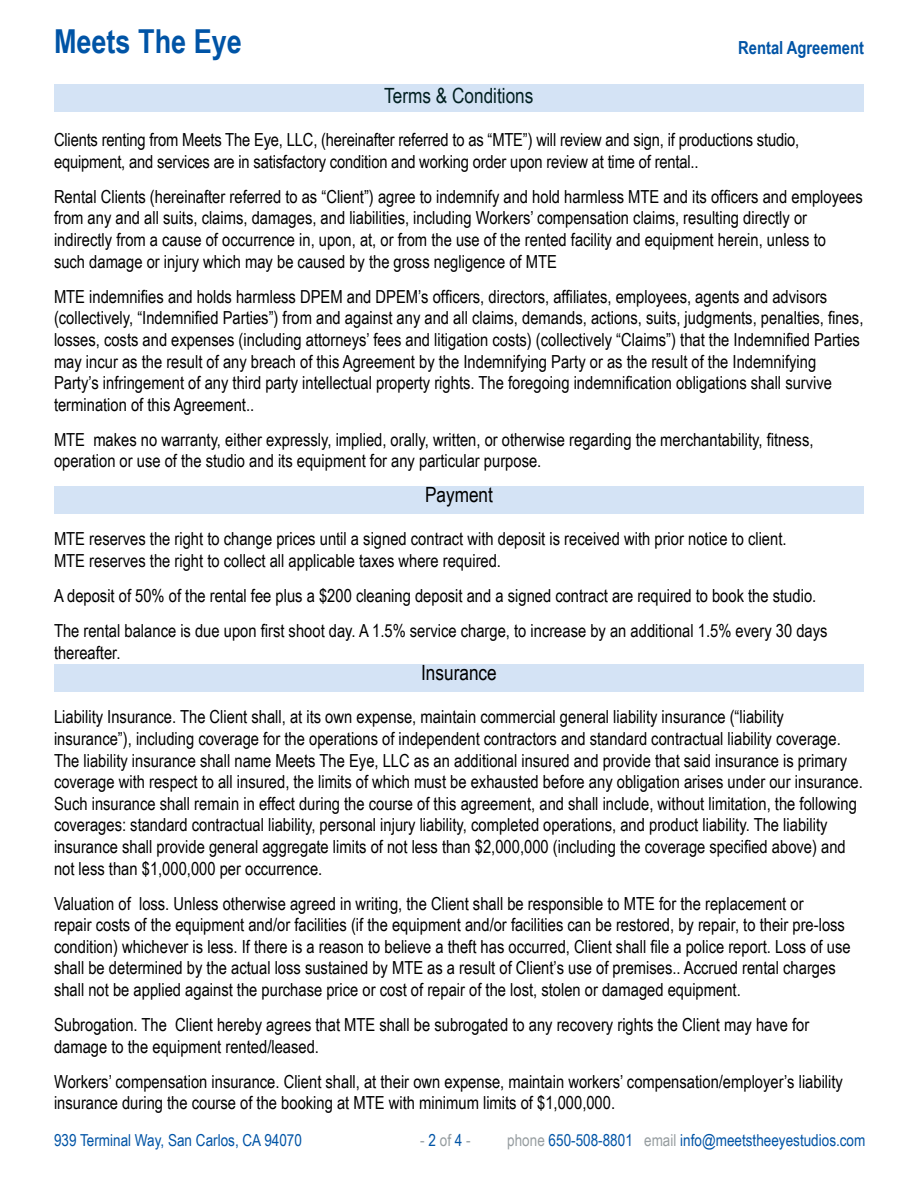
<style>
.page{position:relative;width:918px;height:1188px;background:#fff}
.page>*{position:absolute;margin:0;border:0;box-sizing:border-box;transform-origin:0 0}
.t1{font:700 33px "Arial Narrow";color:#0054a6}
.t2{font:21px "Arial Narrow";color:#001f20}
.t3{font:21px "Arial Narrow";color:#000}
.t4{font:18px/21.6px "Arial Narrow";color:#000}
.t5{font:700 18px "Arial Narrow";color:#0054a6}
.t6{font:16.5px "Arial Narrow";color:#0054a6}
.t7{font:16.5px "Arial Narrow";color:#969da0}
.s1{color:#0054a6}
.s2{color:#969da0}
</style>
<div class="page">
<div style="left:54px;top:84px;width:810px;height:27px;background:#d4e3f5"></div>
<div style="left:54px;top:486px;width:810px;height:28px;background:#d4e3f5"></div>
<div style="left:54px;top:665px;width:810px;height:27px;background:#d4e3f5"></div>
<h1 class="t1" style="left:54px;top:16px;width:190px">Meets The Eye</h1>
<p class="t5" style="left:738px;top:34px;width:127px">Rental Agreement</p>
<p class="t2" style="left:384px;top:80px;width:151px">Terms &amp; Conditions</p>
<p class="t4" style="left:54px;top:128px;width:747px">Clients renting from Meets The Eye, LLC, (hereinafter referred to as “MTE”) will review and sign, if productions studio, equipment, and services are in satisfactory condition and working order upon review at time of rental..</p>
<p class="t4" style="left:54px;top:185px;width:810px">Rental Clients (hereinafter referred to as “Client”) agree to indemnify and hold harmless MTE and its officers and employees from any and all suits, claims, damages, and liabilities, including Workers’ compensation claims, resulting directly or indirectly from a cause of occurrence in, upon, at, or from the use of the rented facility and equipment herein, unless to<br>such damage or injury which may be caused by the gross negligence of MTE</p>
<p class="t4" style="left:54px;top:285px;width:811px">MTE indemnifies and holds harmless DPEM and DPEM’s officers, directors, affiliates, employees, agents and advisors (collectively, “Indemnified Parties”) from and against any and all claims, demands, actions, suits, judgments, penalties, fines, losses, costs and expenses (including attorneys’ fees and litigation costs) (collectively “Claims”) that the Indemnified Parties may incur as the result of any breach of this Agreement by the Indemnifying Party or as the result of the Indemnifying Party’s infringement of any third party intellectual property rights. The foregoing indemnification obligations shall survive termination of this Agreement..</p>
<p class="t4" style="left:54px;top:428px;width:761px">MTE makes no warranty, either expressly, implied, orally, written, or otherwise regarding the merchantability, fitness, operation or use of the studio and its equipment for any particular purpose.</p>
<p class="t3" style="left:425px;top:479px;width:69px">Payment</p>
<p class="t4" style="left:54px;top:527px;width:734px">MTE reserves the right to change prices until a signed contract with deposit is received with prior notice to client.<br>MTE reserves the right to collect all applicable taxes where required.</p>
<p class="t4" style="left:54px;top:577px;width:775px;line-height:35.1px">A deposit of 50% of the rental fee plus a $200 cleaning deposit and a signed contract are required to book the studio.<br>The rental balance is due upon first shoot day. A 1.5% service charge, to increase by an additional 1.5% every 30 days</p>
<p class="t4" style="left:54px;top:641px;width:68px">thereafter.</p>
<p class="t3" style="left:421px;top:657px;width:77px">Insurance</p>
<p class="t4" style="left:54px;top:706px;width:810px">Liability Insurance. The Client shall, at its own expense, maintain commercial general liability insurance (“liability insurance”), including coverage for the operations of independent contractors and standard contractual liability coverage.<br>The liability insurance shall name Meets The Eye, LLC as an additional insured and provide that said insurance is primary coverage with respect to all insured, the limits of which must be exhausted before any obligation arises under our insurance.<br>Such insurance shall remain in effect during the course of this agreement, and shall include, without limitation, the following coverages: standard contractual liability, personal injury liability, completed operations, and product liability. The liability insurance shall provide general aggregate limits of not less than $2,000,000 (including the coverage specified above) and not less than $1,000,000 per occurrence.</p>
<p class="t4" style="left:54px;top:892px;width:798px">Valuation of loss. Unless otherwise agreed in writing, the Client shall be responsible to MTE for the replacement or<br>repair costs of the equipment and/or facilities (if the equipment and/or facilities can be restored, by repair, to their pre-loss condition) whichever is less. If there is a reason to believe a theft has occurred, Client shall file a police report. Loss of use shall be determined by the actual loss sustained by MTE as a result of Client’s use of premises.. Accrued rental charges shall not be applied against the purchase price or cost of repair of the lost, stolen or damaged equipment.</p>
<p class="t4" style="left:54px;top:1013px;width:757px">Subrogation. The Client hereby agrees that MTE shall be subrogated to any recovery rights the Client may have for damage to the equipment rented/leased.</p>
<p class="t4" style="left:54px;top:1070px;width:791px">Workers’ compensation insurance. Client shall, at their own expense, maintain workers’ compensation/employer’s liability insurance during the course of the booking at MTE with minimum limits of $1,000,000.</p>
<p class="t6" style="left:54px;top:1128px;width:249px">939 Terminal Way, San Carlos, CA 94070</p>
<p class="t7" style="left:420px;top:1128px;width:52px">- <span class="s1">2</span> of <span class="s1">4</span> -</p>
<p class="t6" style="left:507px;top:1128px;width:360px"><span class="s2">phone</span> 650-508-8801 <span class="s2">email</span> info@meetstheeyestudios.com</p>
</div>
